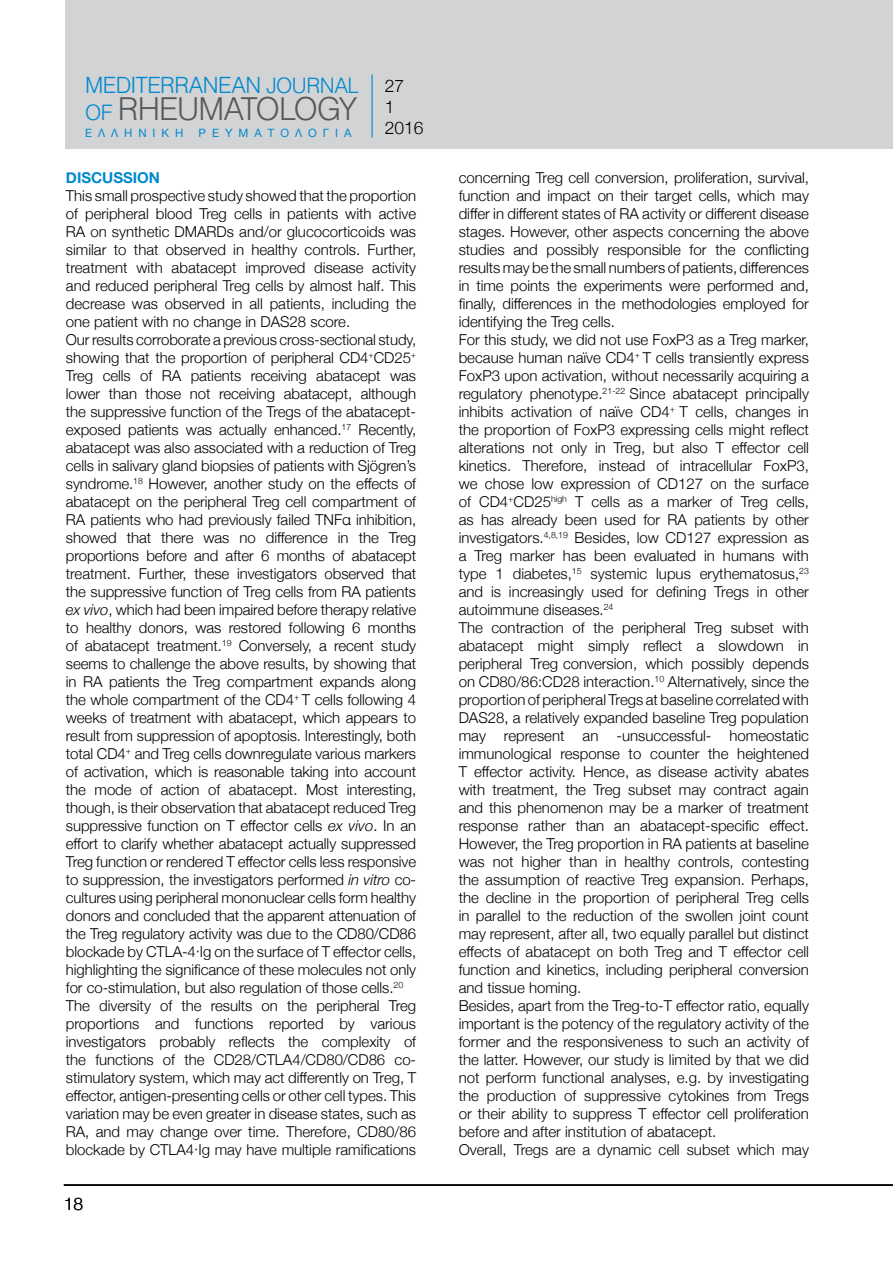
<style>
.page{position:relative;width:893px;height:1263px;background:#fff}
.page>*{position:absolute;margin:0;border:0;box-sizing:border-box;transform-origin:0 0}
.t1{font:31.2px "UB Helvetica Light";letter-spacing:-.025em;color:#58595b}
.t2{font:22.2px "UB Helvetica Light";letter-spacing:-.02em;color:#0089cf}
.t3{font:300 17.4px "Helvetica Neue";color:#000}
.t4{font:300 15px/18px "Helvetica Neue";color:#000;text-align:justify}
.t5{font:700 15px "Helvetica Neue";color:#0089cf}
.t6{font:11.4px "Helvetica Neue";letter-spacing:.525em;color:#0089cf}
.s1{font-size:21px}
.s2{font-size:21px;color:#0089cf}
.s3{font-style:italic}
</style>
<div class="page">
<div style="left:66px;top:0;width:827px;height:149px;background:#d1d3d4"></div>
<hr style="left:371px;top:74px;width:2px;height:63px;background:#0089cf">
<hr style="left:64px;top:1184px;width:829px;height:2px;background:#000">
<p class="t2" style="left:85px;top:71px;width:275px">MEDITERRANEAN <span class="s1">JOURNAL</span></p>
<p class="t1" style="left:85px;top:90px;width:273px"><span class="s2">OF</span> RHEUMATOLOGY</p>
<p class="t6" style="left:85px;top:125px;width:100px">ΕΛΛΗΝΙΚΗ</p>
<p class="t6" style="left:199px;top:125px;width:154px">ΡΕΥΜΑΤΟΛΟΓΙΑ</p>
<p class="t3" style="left:385px;top:72px;width:21px">27</p>
<p class="t3" style="left:385px;top:93px;width:11px">1</p>
<p class="t3" style="left:385px;top:114px;width:40px">2016</p>
<p class="t5" style="left:66px;top:166px;width:96px">DISCUSSION</p>
<p class="t4" style="left:66px;top:185px;width:352px">This small prospective study showed that the proportion of peripheral blood Treg cells in patients with active RA on synthetic DMARDs and/or glucocorticoids was similar to that observed in healthy controls. Further, treatment with abatacept improved disease activity and reduced peripheral Treg cells by almost half. This decrease was observed in all patients, including the one patient with no change in DAS28 score.</p>
<p class="t4" style="left:66px;top:329px;width:352px">Our results corroborate a previous cross-sectional study, showing that the proportion of peripheral CD4<sup>+</sup>CD25<sup>+ </sup>Treg cells of RA patients receiving abatacept was lower than those not receiving abatacept, although the suppressive function of the Tregs of the abatacept&shy;exposed patients was actually enhanced.<sup>17</sup> Recently, abatacept was also associated with a reduction of Treg cells in salivary gland biopsies of patients with Sjögren’s syndrome.<sup>18</sup> However, another study on the effects of abatacept on the peripheral Treg cell compartment of RA patients who had previously failed TNFα inhibition, showed that there was no difference in the Treg proportions before and after 6 months of abatacept treatment. Further, these investigators observed that the suppressive function of Treg cells from RA patients <span class="s3">ex vivo</span>, which had been impaired before therapy relative to healthy donors, was restored following 6 months of abatacept treatment.<sup>19</sup> Conversely, a recent study seems to challenge the above results, by showing that in RA patients the Treg compartment expands along the whole compartment of the CD4<sup>+</sup> T cells following 4 weeks of treatment with abatacept, which appears to result from suppression of apoptosis. Interestingly, both total CD4<sup>+</sup> and Treg cells downregulate various markers of activation, which is reasonable taking into account the mode of action of abatacept. Most interesting, though, is their observation that abatacept reduced Treg suppressive function on T effector cells <span class="s3">ex vivo</span>. In an effort to clarify whether abatacept actually suppressed Treg function or rendered T effector cells less responsive to suppression, the investigators performed <span class="s3">in vitro</span> co&shy;cultures using peripheral mononuclear cells form healthy donors and concluded that the apparent attenuation of the Treg regulatory activity was due to the CD80/CD86 blockade by CTLA-4·Ig on the surface of T effector cells, highlighting the significance of these molecules not only for co-stimulation, but also regulation of those cells.<sup>20</sup></p>
<p class="t4" style="left:66px;top:995px;width:352px">The diversity of the results on the peripheral Treg proportions and functions reported by various investigators probably reflects the complexity of the functions of the CD28/CTLA4/CD80/CD86 co&shy;stimulatory system, which may act differently on Treg, T effector, antigen-presenting cells or other cell types. This variation may be even greater in disease states, such as RA, and may change over time. Therefore, CD80/86 blockade by CTLA4·Ig may have multiple ramifications</p>
<p class="t3" style="left:64px;top:1189px;width:21px">18</p>
<p class="t4" style="left:459px;top:167px;width:352px">concerning Treg cell conversion, proliferation, survival, function and impact on their target cells, which may differ in different states of RA activity or different disease stages. However, other aspects concerning the above studies and possibly responsible for the conflicting results may be the small numbers of patients, differences in time points the experiments were performed and, finally, differences in the methodologies employed for identifying the Treg cells.</p>
<p class="t4" style="left:459px;top:329px;width:352px">For this study, we did not use FoxP3 as a Treg marker, because human naïve CD4<sup>+</sup> T cells transiently express FoxP3 upon activation, without necessarily acquiring a regulatory phenotype.<sup>21-22</sup> Since abatacept principally inhibits activation of naïve CD4<sup>+</sup> T cells, changes in the proportion of FoxP3 expressing cells might reflect alterations not only in Treg, but also T effector cell kinetics. Therefore, instead of intracellular FoxP3, we chose low expression of CD127 on the surface of CD4<sup>+</sup>CD25<sup>high</sup> T cells as a marker of Treg cells, as has already been used for RA patients by other investigators.<sup>4,8,19</sup> Besides, low CD127 expression as a Treg marker has been evaluated in humans with type 1 diabetes,<sup>15</sup> systemic lupus erythematosus,<sup>23 </sup>and is increasingly used for defining Tregs in other autoimmune diseases.<sup>24</sup></p>
<p class="t4" style="left:459px;top:617px;width:352px">The contraction of the peripheral Treg subset with abatacept might simply reflect a slowdown in peripheral Treg conversion, which possibly depends on CD80/86:CD28 interaction.<sup>10</sup> Alternatively, since the proportion of peripheral Tregs at baseline correlated with DAS28, a relatively expanded baseline Treg population may represent an -unsuccessful- homeostatic immunological response to counter the heightened T effector activity. Hence, as disease activity abates with treatment, the Treg subset may contract again and this phenomenon may be a marker of treatment response rather than an abatacept-specific effect.<br>However, the Treg proportion in RA patients at baseline was not higher than in healthy controls, contesting the assumption of reactive Treg expansion. Perhaps, the decline in the proportion of peripheral Treg cells in parallel to the reduction of the swollen joint count may represent, after all, two equally parallel but distinct effects of abatacept on both Treg and T effector cell function and kinetics, including peripheral conversion and tissue homing.</p>
<p class="t4" style="left:459px;top:995px;width:352px">Besides, apart from the Treg-to-T effector ratio, equally important is the potency of the regulatory activity of the former and the responsiveness to such an activity of the latter. However, our study is limited by that we did not perform functional analyses, e.g. by investigating the production of suppressive cytokines from Tregs or their ability to suppress T effector cell proliferation before and after institution of abatacept.</p>
<p class="t4" style="left:459px;top:1139px;width:352px">Overall, Tregs are a dynamic cell subset which may</p>
</div>
